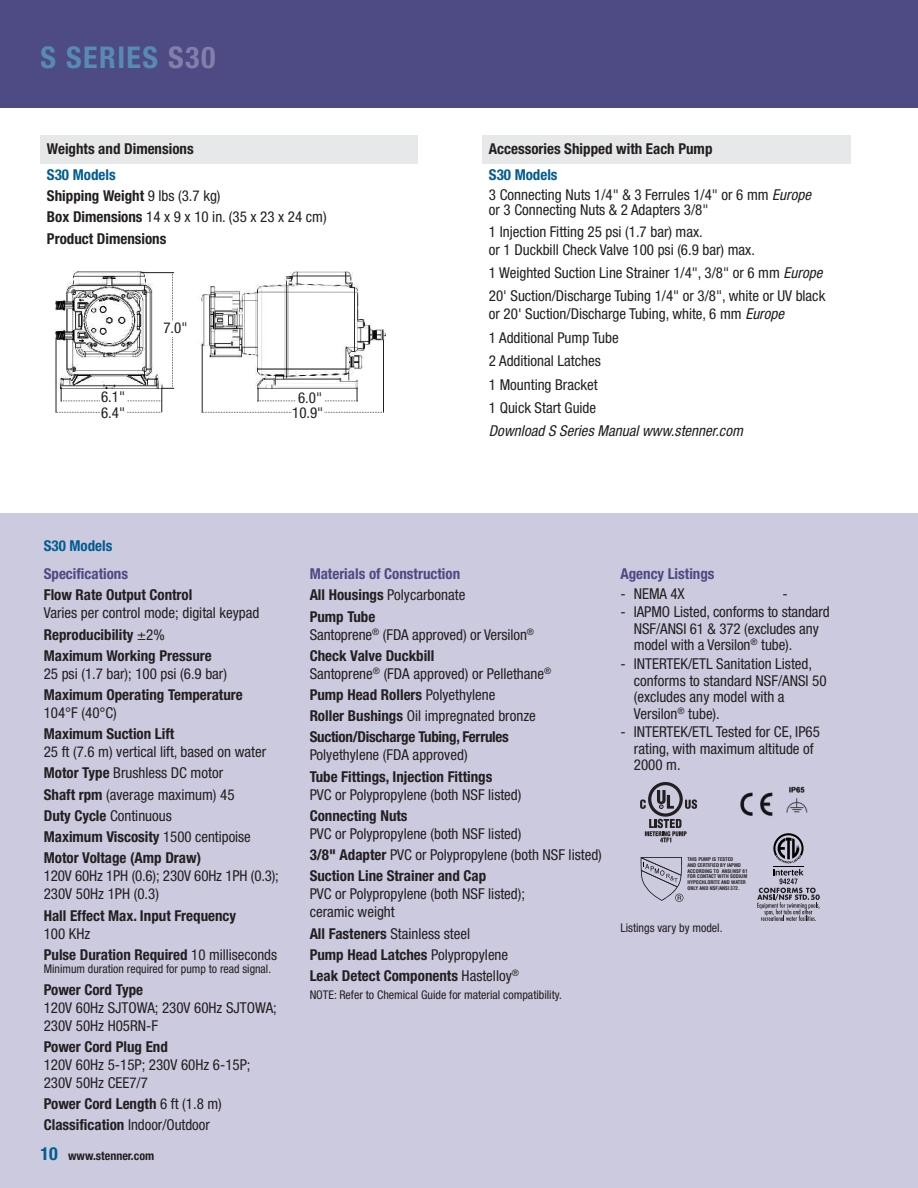
<style>
.page{position:relative;width:918px;height:1188px;background:#fff}
.page>*{position:absolute;margin:0;border:0;box-sizing:border-box;transform-origin:0 0}
.t1{font:700 condensed 30px "Helvetica Neue";letter-spacing:.05em;color:#578ab4}
.t2{font:condensed 15px/21.3px "Helvetica Neue";color:#231f20}
.t3{font:700 condensed 15px/21.3px "Helvetica Neue";color:#231f20}
.t4{font:700 condensed 15px/21.3px "Helvetica Neue";color:#4d4a84}
.t5{font:italic condensed 15px "Helvetica Neue";letter-spacing:.005em;color:#231f20}
.t6{font:700 condensed 15px "Helvetica Neue";color:#005c91}
.t7{font:condensed 12px "Helvetica Neue";color:#231f20}
.t8{font:700 condensed 12px "Helvetica Neue";color:#231f20}
.t9{font:700 condensed 4.95px/5.8px "Helvetica";color:#231f20}
.s1{color:#837eaa}
.s2{color:#005c91}
.s3{font-weight:400}
.s4{font-weight:700;color:#005c91}
.s5{font-style:italic}
.s6{font-weight:700}
.s7{font-size:18px;color:#005c91}
.s8{color:#231f20}
.s9{font-weight:400;color:#231f20}
</style>
<div class="page">
<div style="left:0;top:513px;width:918px;height:675px;background:#cccade"></div>
<div style="left:0;top:0;width:918px;height:108px;background:#4d4a84"></div>
<div style="left:482px;top:135px;width:368px;height:28px;background:#e7e8e9"></div>
<div style="left:40px;top:135px;width:378px;height:28px;background:#e7e8e9"></div>
<svg style="left:641px;top:857px;width:42px;height:45px"></svg>
<img style="left:740px;top:786px;width:68px;height:30px">
<img style="left:73px;top:271px;width:75px;height:1px">
<hr style="left:202px;top:344px;width:1px;height:68px;background:#231f20">
<hr style="left:383px;top:340px;width:1px;height:72px;background:#231f20">
<svg style="left:202px;top:412px;width:182px;height:1px"></svg>
<svg style="left:257px;top:389px;width:101px;height:13px"></svg>
<svg style="left:56px;top:272px;width:118px;height:141px"></svg>
<div style="left:100px;top:390px;width:26px;height:17px;background:#fff"></div>
<div style="left:292px;top:405px;width:32px;height:19px;background:#fff"></div>
<div style="left:296px;top:391px;width:28px;height:15px;background:#fff"></div>
<img style="left:200px;top:271px;width:185px;height:118px">
<svg style="left:640px;top:782px;width:57px;height:60px"></svg>
<svg style="left:757px;top:833px;width:63px;height:88px"></svg>
<h1 class="t1" style="left:40px;top:39px;width:177px">S SERIES <span class="s1">S30</span></h1>
<p class="t3" style="left:47px;top:138px;width:148px">Weights and Dimensions</p>
<p class="t3" style="left:47px;top:164px;width:281px"><span class="s2">S30 Models<br></span>Shipping Weight <span class="s3">9 lbs (3.7 kg)<br></span>Box Dimensions <span class="s3">14 x 9 x 10 in. (35 x 23 x 24 cm)<br></span>Product Dimensions</p>
<p class="t2" style="left:101px;top:386px;width:26px">6.1"</p>
<p class="t2" style="left:101px;top:402px;width:26px">6.4"</p>
<p class="t2" style="left:163px;top:317px;width:26px">7.0"</p>
<p class="t6" style="left:44px;top:536px;width:70px">S30 Models</p>
<p class="t2" style="left:298px;top:386px;width:26px">6.0"</p>
<p class="t2" style="left:292px;top:402px;width:33px">10.9"</p>
<p class="t3" style="left:489px;top:138px;width:225px">Accessories Shipped with Each Pump</p>
<p class="t2" style="left:489px;top:164px;width:324px;line-height:20.4px"><span class="s4">S30 Models<br></span>3 Connecting Nuts 1/4" &amp; 3 Ferrules 1/4" or 6 mm <span class="s5">Europe</span></p>
<p class="t2" style="left:489px;top:199px;width:221px">or 3 Connecting Nuts &amp; 2 Adapters 3/8"<br>1 Injection Fitting 25 psi (1.7 bar) max.</p>
<p class="t2" style="left:489px;top:237px;width:338px;line-height:23.4px">or 1 Duckbill Check Valve 100 psi (6.9 bar) max.<br>1 Weighted Suction Line Strainer 1/4", 3/8" or 6 mm <span class="s5">Europe<br></span>20' Suction/Discharge Tubing 1/4" or 3/8", white or UV black</p>
<p class="t2" style="left:489px;top:302px;width:297px;line-height:23.4px">or 20' Suction/Discharge Tubing, white, 6 mm <span class="s5">Europe<br></span>1 Additional Pump Tube<br>2 Additional Latches<br>1 Mounting Bracket<br>1 Quick Start Guide</p>
<p class="t5" style="left:489px;top:422px;width:255px">Download S Series Manual www.stenner.com</p>
<p class="t4" style="left:44px;top:563px;width:86px">Specifications</p>
<p class="t3" style="left:44px;top:584px;width:150px">Flow Rate Output Control</p>
<p class="t2" style="left:44px;top:602px;width:217px">Varies per control mode; digital keypad<br><span class="s6">Reproducibility</span> ±2%<br><span class="s6">Maximum Working Pressure</span></p>
<p class="t2" style="left:44px;top:663px;width:185px">25 psi (1.7 bar); 100 psi (6.9 bar)</p>
<p class="t3" style="left:44px;top:684px;width:201px">Maximum Operating Temperature</p>
<p class="t2" style="left:44px;top:702px;width:75px">104°F (40°C)</p>
<p class="t3" style="left:44px;top:723px;width:132px">Maximum Suction Lift</p>
<p class="t2" style="left:44px;top:741px;width:224px">25 ft (7.6 m) vertical lift, based on water<br><span class="s6">Motor Type</span> Brushless DC motor<br><span class="s6">Shaft rpm</span> (average maximum) 45<br><span class="s6">Duty Cycle</span> Continuous<br><span class="s6">Maximum Viscosity</span> 1500 centipoise<br><span class="s6">Motor Voltage (Amp Draw)</span></p>
<p class="t2" style="left:44px;top:867px;width:237px;line-height:18px">120V 60Hz 1PH (0.6); 230V 60Hz 1PH (0.3);<br>230V 50Hz 1PH (0.3)</p>
<p class="t3" style="left:44px;top:905px;width:194px">Hall Effect Max. Input Frequency</p>
<p class="t3" style="left:44px;top:923px;width:235px"><span class="s3">100 KHz<br></span>Pulse Duration Required <span class="s3">10 milliseconds</span></p>
<p class="t7" style="left:44px;top:962px;width:229px">Minimum duration required for pump to read signal.</p>
<p class="t3" style="left:44px;top:978px;width:101px">Power Cord Type</p>
<p class="t2" style="left:44px;top:998px;width:235px;line-height:18px">120V 60Hz SJTOWA; 230V 60Hz SJTOWA;<br>230V 50Hz H05RN-F</p>
<p class="t3" style="left:44px;top:1036px;width:126px">Power Cord Plug End</p>
<p class="t2" style="left:44px;top:1056px;width:208px;line-height:18px">120V 60Hz 5-15P; 230V 60Hz 6-15P;<br>230V 50Hz CEE7/7</p>
<p class="t3" style="left:44px;top:1093px;width:180px">Power Cord Length <span class="s3">6 ft (1.8 m)<br></span>Classification <span class="s3">Indoor/Outdoor</span></p>
<p class="t8" style="left:40px;top:1149px;width:115px"><span class="s7">10</span> www.stenner.com</p>
<p class="t4" style="left:310px;top:563px;width:157px">Materials of Construction<br><span class="s8">All Housings</span> <span class="s9">Polycarbonate<br></span><span class="s8">Pump Tube</span></p>
<p class="t2" style="left:310px;top:623px;width:226px">Santoprene<sup>®</sup> (FDA approved) or Versilon<sup>®<br></sup><span class="s6">Check Valve Duckbill</span></p>
<p class="t2" style="left:310px;top:663px;width:243px">Santoprene<sup>®</sup> (FDA approved) or Pellethane<sup>® </sup><span class="s6">Pump Head Rollers</span> Polyethylene<br><span class="s6">Roller Bushings</span> Oil impregnated bronze <span class="s6">Suction/Discharge Tubing, Ferrules</span></p>
<p class="t2" style="left:310px;top:744px;width:159px">Polyethylene (FDA approved)</p>
<p class="t3" style="left:310px;top:766px;width:184px">Tube Fittings, Injection Fittings</p>
<p class="t2" style="left:310px;top:784px;width:213px">PVC or Polypropylene (both NSF listed)</p>
<p class="t3" style="left:310px;top:805px;width:99px">Connecting Nuts</p>
<p class="t2" style="left:310px;top:823px;width:294px">PVC or Polypropylene (both NSF listed)<br><span class="s6">3/8" Adapter</span> PVC or Polypropylene (both NSF listed)<br><span class="s6">Suction Line Strainer and Cap</span></p>
<p class="t2" style="left:310px;top:885px;width:217px;line-height:18px">PVC or Polypropylene (both NSF listed); ceramic weight</p>
<p class="t3" style="left:310px;top:923px;width:211px">All Fasteners <span class="s3">Stainless steel<br></span>Pump Head Latches <span class="s3">Polypropylene<br></span>Leak Detect Components <span class="s3">Hastelloy</span><sup>®</sup></p>
<p class="t7" style="left:310px;top:988px;width:254px">NOTE: Refer to Chemical Guide for material compatibility.</p>
<p class="t4" style="left:620px;top:563px;width:96px">Agency Listings</p>
<p class="t2" style="left:620px;top:583px;width:66px">- NEMA 4X</p>
<p class="t2" style="left:782px;top:583px;width:7px">-</p>
<p class="t2" style="left:634px;top:604px;width:197px;line-height:16.5px;text-indent:-13px">- IAPMO Listed, conforms to standard<br>NSF/ANSI 61 &amp; 372 (excludes any model with a Versilon<sup>®</sup> tube).</p>
<p class="t2" style="left:634px;top:655px;width:194px;line-height:16.5px;text-indent:-14px">- INTERTEK/ETL Sanitation Listed, conforms to standard NSF/ANSI 50 (excludes any model with a<br>Versilon<sup>®</sup> tube).</p>
<p class="t2" style="left:634px;top:724px;width:188px;line-height:16.5px;text-indent:-14px">- INTERTEK/ETL Tested for CE, IP65 rating, with maximum altitude of<br>2000 m.</p>
<p class="t9" style="left:687px;top:856px;width:62px">THIS PUMP IS TESTED<br>AND CERTIFIED BY IAPMO<br>ACCORDING TO ANSI/NSF 61<br>FOR CONTACT WITH SODIUM<br>HYPOCHLORITE AND WATER<br>ONLY AND NSF/ANSI 372.</p>
<p class="t7" style="left:620px;top:921px;width:104px">Listings vary by model.</p>
</div>
